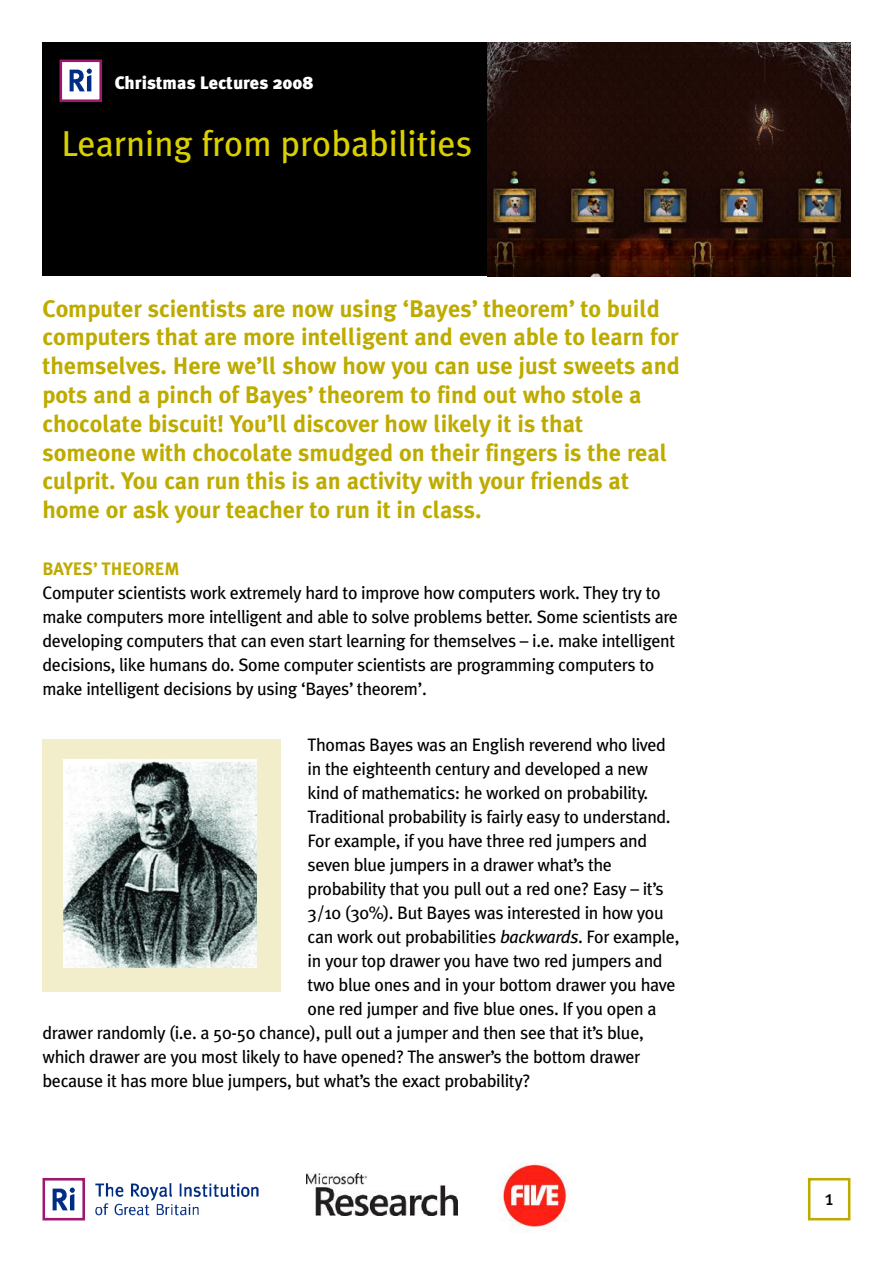
<style>
.page{position:relative;width:893px;height:1263px;background:#fff}
.page>*{position:absolute;margin:0;border:0;box-sizing:border-box;transform-origin:0 0}
.t1{font:36px "Meta Plus";color:#dacf00}
.t2{font:700 24px/28.8px "Meta Plus";color:#beab00}
.t3{font:21px "Meta Plus";color:#000}
.t4{font:18px/24px "Meta Plus";letter-spacing:-.02em;color:#000}
.t5{font:900 18px "Meta Plus";color:#fff}
.s1{font-weight:700;color:#beab00}
.s2{font-style:italic}
</style>
<div class="page">
<div style="left:43px;top:43px;width:807px;height:233px;background:#000"></div>
<img style="left:64px;top:64px;width:34px;height:34px">
<div style="left:60px;top:60px;width:42px;height:42px;border:3px solid #a0176e"></div>
<img style="left:488px;top:43px;width:362px;height:233px">
<img style="left:307px;top:1174px;width:151px;height:42px">
<img style="left:499px;top:1164px;width:69px;height:69px">
<img style="left:95px;top:1183px;width:164px;height:33px">
<img style="left:52px;top:1187px;width:23px;height:24px">
<div style="left:43px;top:1178px;width:42px;height:42px;border:3px solid #a0176e"></div>
<div style="left:808px;top:1178px;width:42px;height:42px;border:3px solid #beab00"></div>
<div style="left:43px;top:740px;width:238px;height:252px;background:#f2eecc"></div>
<img style="left:64px;top:759px;width:193px;height:209px">
<p class="t5" style="left:115px;top:72px;width:200px">Christmas Lectures 2008</p>
<p class="t1" style="left:62px;top:122px;width:412px">Learning from probabilities</p>
<p class="t2" style="left:43px;top:294px;width:639px">Computer scientists are now using ‘Bayes’ theorem’ to build computers that are more intelligent and even able to learn for themselves. Here we’ll show how you can use just sweets and pots and a pinch of Bayes’ theorem to find out who stole a chocolate biscuit! You’ll discover how likely it is that someone with chocolate smudged on their fingers is the real culprit. You can run this is an activity with your friends at home or ask your teacher to run it in class.</p>
<p class="t4" style="left:43px;top:556px;width:637px"><span class="s1">BAYES’ THEOREM<br></span>Computer scientists work extremely hard to improve how computers work. They try to make computers more intelligent and able to solve problems better. Some scientists are developing computers that can even start learning for themselves – i.e. make intelligent decisions, like humans do. Some computer scientists are programming computers to make intelligent decisions by using ‘Bayes’ theorem’.</p>
<p class="t4" style="left:308px;top:733px;width:360px">Thomas Bayes was an English reverend who lived</p>
<p class="t4" style="left:308px;top:757px;width:342px">in the eighteenth century and developed a new</p>
<p class="t4" style="left:308px;top:781px;width:342px">kind of mathematics: he worked on probability.</p>
<p class="t4" style="left:308px;top:805px;width:365px">Traditional probability is fairly easy to understand.</p>
<p class="t4" style="left:308px;top:829px;width:341px">For example, if you have three red jumpers and</p>
<p class="t4" style="left:308px;top:853px;width:306px">seven blue jumpers in a drawer what’s the</p>
<p class="t4" style="left:308px;top:877px;width:357px">probability that you pull out a red one? Easy – it’s</p>
<p class="t4" style="left:308px;top:901px;width:358px">3/10 (30%). But Bayes was interested in how you</p>
<p class="t4" style="left:308px;top:925px;width:373px">can work out probabilities <span class="s2">backwards</span>. For example,</p>
<p class="t4" style="left:308px;top:949px;width:357px">in your top drawer you have two red jumpers and</p>
<p class="t4" style="left:308px;top:973px;width:369px">two blue ones and in your bottom drawer you have</p>
<p class="t4" style="left:308px;top:997px;width:351px">one red jumper and five blue ones. If you open a</p>
<p class="t4" style="left:43px;top:1021px;width:603px">drawer randomly (i.e. a 50-50 chance), pull out a jumper and then see that it’s blue,</p>
<p class="t4" style="left:43px;top:1045px;width:599px">which drawer are you most likely to have opened? The answer’s the bottom drawer</p>
<p class="t4" style="left:43px;top:1069px;width:490px">because it has more blue jumpers, but what’s the exact probability?</p>
<p class="t3" style="left:825px;top:1186px;width:10px">1</p>
</div>
